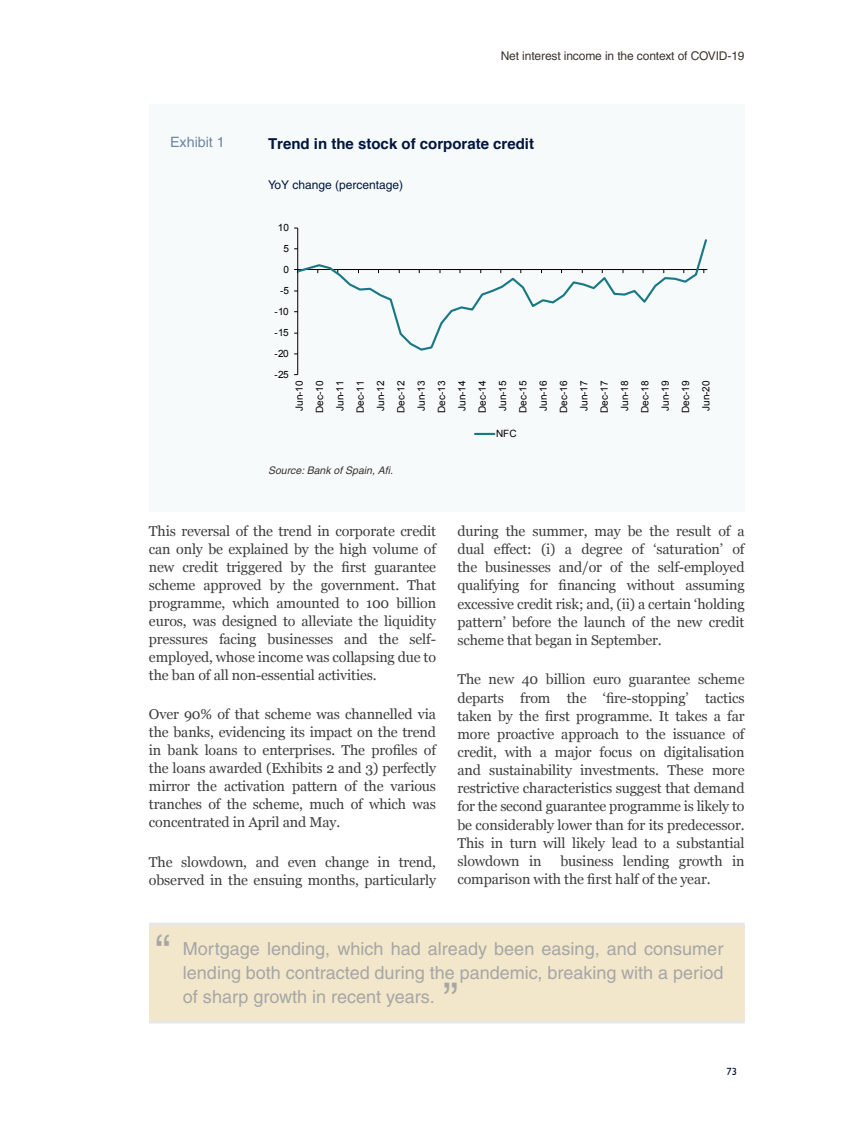
<style>
.page{position:relative;width:851px;height:1127px;background:#fff}
.page>*{position:absolute;margin:0;border:0;box-sizing:border-box;transform-origin:0 0}
._10_-_Texto_Grisete{font:45px "Helvetica";color:#a6a6a6}
._10_-_Texto_Grisete-2{font:18px/24px "Helvetica";color:#a6a6a6;text-align:justify}
._14_-_Subtitulo__Tab{font:700 15px "Helvetica";color:#00163d}
._04_-_Texto_general{font:14.25px/18.1px "Georgia";letter-spacing:-.01em;color:#3e3e3f;text-align:justify}
._12_-_Palabra__Table{font:14.25px "Helvetica";color:#6c86a5}
.t1{font:12px "Helvetica";letter-spacing:-.01em;color:#3b3532}
._14_-_Subtitulo__Tab-2{font:12px "Helvetica";color:#00163d}
._16_-_Source__Tabla{font:italic 10.5px "Helvetica";color:#3b3532}
.t2{font:500 10.5px "Gill Sans MT Std";color:#00163d}
.t3{font:10.05px/20.2px "Arial";letter-spacing:.015em;color:#000;text-align:justify}
</style>
<div class="page">
<div style="left:149px;top:925px;width:595px;height:97px;background:#f3e7cb"></div>
<hr style="left:149px;top:922px;width:595px;height:3px;background:#e6e6e6">
<hr style="left:149px;top:1020px;width:595px;height:3px;background:#e6e6e6">
<div style="left:149px;top:104px;width:595px;height:407px;background:#f7fafa"></div>
<hr style="left:297px;top:228px;width:1px;height:147px;background:#000">
<svg style="left:297px;top:238px;width:410px;height:114px"></svg>
<svg style="left:475px;top:433px;width:19px;height:2px"></svg>
<p class="t1" style="left:500px;top:49px;width:245px">Net interest income in the context of COVID-19</p>
<p class="_12_-_Palabra__Table" style="left:170px;top:133px;width:56px">Exhibit 1</p>
<p class="_14_-_Subtitulo__Tab" style="left:268px;top:134px;width:267px">Trend in the stock of corporate credit</p>
<p class="_14_-_Subtitulo__Tab-2" style="left:268px;top:178px;width:137px">YoY change (percentage)</p>
<p class="t3" style="left:278px;top:218px;width:13px">10</p>
<p class="t3" style="left:283px;top:239px;width:7px">5</p>
<p class="t3" style="left:283px;top:260px;width:7px">0</p>
<p class="t3" style="left:280px;top:281px;width:11px">-5</p>
<p class="t3" style="left:274px;top:302px;width:16px">-10</p>
<p class="t3" style="left:274px;top:323px;width:16px">-15</p>
<p class="t3" style="left:274px;top:344px;width:16px">-20</p>
<p class="t3" style="left:274px;top:365px;width:16px">-25</p>
<p class="t3" style="left:289px;top:413px;width:34px;rotate:-90deg">Jun-10<br>Dec-10<br>Jun-11<br>Dec-11<br>Jun-12<br>Dec-12<br>Jun-13<br>Dec-13<br>Jun-14<br>Dec-14<br>Jun-15<br>Dec-15<br>Jun-16<br>Dec-16<br>Jun-17<br>Dec-17<br>Jun-18<br>Dec-18<br>Jun-19<br>Dec-19<br>Jun-20</p>
<p class="t3" style="left:496px;top:424px;width:22px">NFC</p>
<p class="_16_-_Source__Tabla" style="left:268px;top:464px;width:126px">Source: Bank of Spain, Afi.</p>
<p class="_04_-_Texto_general" style="left:149px;top:522px;width:289px">This reversal of the trend in corporate credit can only be explained by the high volume of new credit triggered by the first guarantee scheme approved by the government. That programme, which amounted to 100 billion euros, was designed to alleviate the liquidity pressures facing businesses and the self&shy;employed, whose income was collapsing due to the ban of all non-essential activities.</p>
<p class="_04_-_Texto_general" style="left:149px;top:706px;width:289px">Over 90% of that scheme was channelled via the banks, evidencing its impact on the trend in bank loans to enterprises. The profiles of the loans awarded (Exhibits 2 and 3) perfectly mirror the activation pattern of the various tranches of the scheme, much of which was concentrated in April and May.</p>
<p class="_04_-_Texto_general" style="left:149px;top:853px;width:288px">The slowdown, and even change in trend, observed in the ensuing months, particularly</p>
<p class="_04_-_Texto_general" style="left:457px;top:522px;width:288px">during the summer, may be the result of a dual effect: (i) a degree of ‘saturation’ of the businesses and/or of the self-employed qualifying for financing without assuming excessive credit risk; and, (ii) a certain ‘holding pattern’ before the launch of the new credit scheme that began in September.</p>
<p class="_04_-_Texto_general" style="left:457px;top:671px;width:288px">The new 40 billion euro guarantee scheme departs from the ‘fire-stopping’ tactics taken by the first programme. It takes a far more proactive approach to the issuance of credit, with a major focus on digitalisation and sustainability investments. These more restrictive characteristics suggest that demand for the second guarantee programme is likely to be considerably lower than for its predecessor.<br>This in turn will likely lead to a substantial slowdown in</p>
<p class="_04_-_Texto_general" style="left:457px;top:852px;width:288px;text-indent:103px">business lending growth in comparison with the first half of the year.</p>
<p class="_10_-_Texto_Grisete" style="left:155px;top:925px;width:16px">“</p>
<p class="_10_-_Texto_Grisete-2" style="left:183px;top:937px;width:542px">Mortgage lending, which had already been easing, and consumer lending both contracted during the pandemic, breaking with a period of sharp growth in recent years.</p>
<p class="_10_-_Texto_Grisete" style="left:443px;top:973px;width:16px">”</p>
<p class="t2" style="left:726px;top:1065px;width:12px">73</p>
</div>
